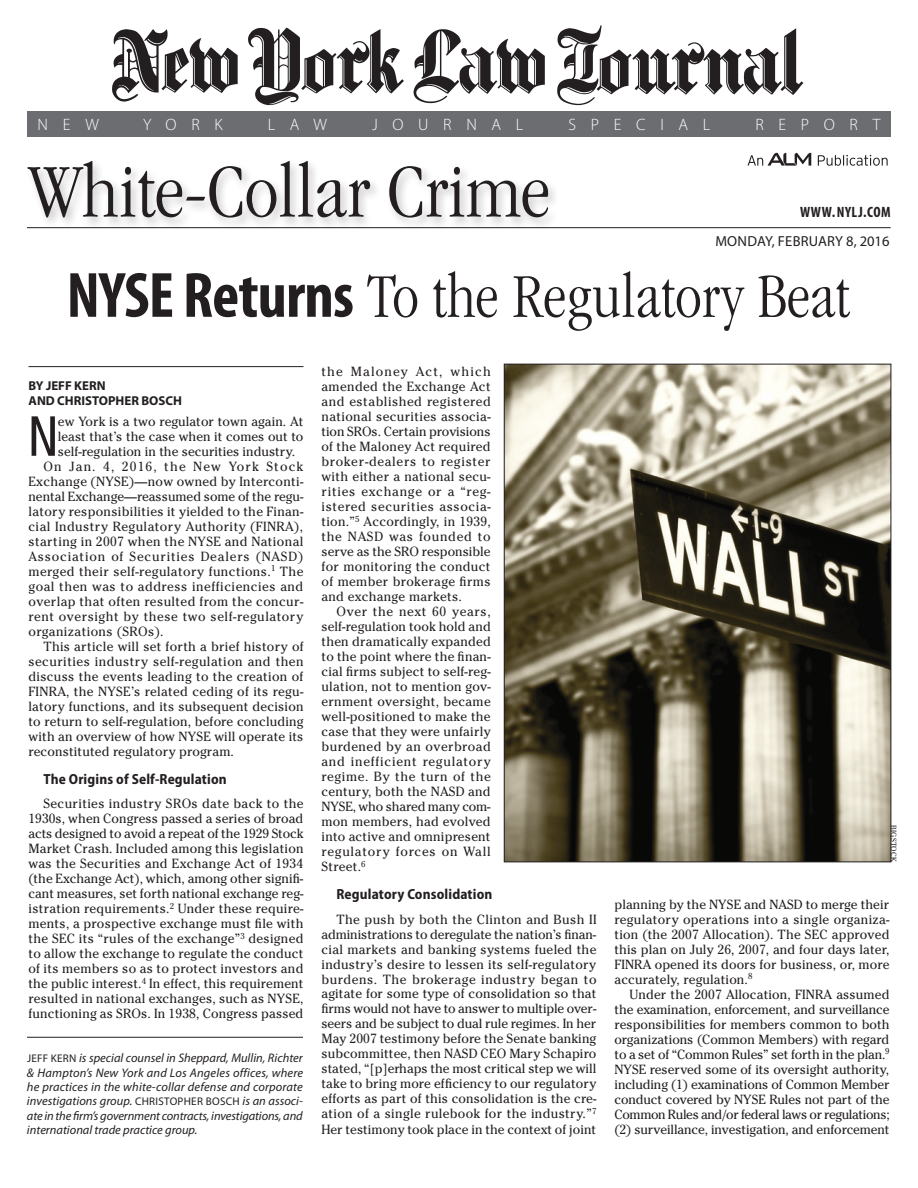
<style>
.page{position:relative;width:918px;height:1188px;background:#fff}
.page>*{position:absolute;margin:0;border:0;box-sizing:border-box;transform-origin:0 0}
.t1{font:300 condensed 78.45px "ITC Garamond Std";color:#231f20}
.t2{font:300 condensed 64.5px "ITC Garamond Std";color:#231f20}
.t3{font:condensed 55.2px "Helvetica Neue LT Std";color:#231f20;scale:.96 1}
.t4{font:300 16.5px "Myriad Pro";letter-spacing:.89em;color:#fff}
.t5{font:700 condensed 15px "Myriad Pro";letter-spacing:.04em;color:#231f20}
.t6{font:700 semi-condensed 14.7px "Myriad Pro";letter-spacing:.01em;color:#231f20}
.t7{font:14.55px "Myriad Pro";color:#231f20}
.t8{font:13.2px/15px "Cheltenham Std";letter-spacing:.02em;color:#231f20;text-align:justify}
.t9{font:13.2px "Cheltenham Std";color:#231f20}
.t10{font:13.2px "Cheltenham Std";letter-spacing:.04em;color:#231f20}
.t11{font:13.2px "Cheltenham Std";letter-spacing:.06em;color:#231f20}
.t12{font:13.2px "Cheltenham Std";letter-spacing:.09em;color:#231f20}
.t13{font:700 12.9px/15px "Myriad Pro";color:#231f20}
.t14{font:italic 12.45px/14.4px "Myriad Pro";color:#231f20;text-align:justify}
.t15{font:7.5px "Cheltenham Std";letter-spacing:.03em;color:#231f20}
.s1{font-family:"Myriad Pro";font-weight:700}
.s2{font-style:normal;font-size:11.1px}
</style>
<div class="page">
<hr style="left:28px;top:366px;width:275px;height:1px;background:#231f20">
<hr style="left:27px;top:1037px;width:276px;height:1px;background:#231f20">
<img style="left:506px;top:366px;width:383px;height:494px">
<img style="left:112px;top:25px;width:692px;height:81px">
<hr style="left:27px;top:227px;width:864px;height:1px;background:#231f20">
<svg style="left:818px;top:155px;width:70px;height:11px"></svg>
<svg style="left:748px;top:153px;width:63px;height:13px"></svg>
<div style="left:27px;top:111px;width:864px;height:26px;background:#6c6d70"></div>
<div style="left:24px;top:159px;width:536px;height:72px;background:#231f20;opacity:.25"></div>
<p class="t4" style="left:38px;top:116px;width:63px">NEW</p>
<p class="t4" style="left:143px;top:116px;width:81px">YORK</p>
<p class="t4" style="left:268px;top:116px;width:61px">LAW</p>
<p class="t4" style="left:372px;top:116px;width:153px">JOURNAL</p>
<p class="t4" style="left:568px;top:116px;width:143px">SPECIAL</p>
<p class="t4" style="left:755px;top:116px;width:127px">REPORT</p>
<h1 class="t1" style="left:28px;top:149px;width:523px">White-Collar Crime</h1>
<p class="t5" style="left:800px;top:202px;width:92px">WWW. NYLJ.COM</p>
<p class="t7" style="left:715px;top:232px;width:176px">MON DAY, FEBRUARY 8, 2016</p>
<h2 class="t2" style="left:67px;top:261px;width:785px"><span class="s1">NYSE RETURNS</span> To the Regulatory Beat</h2>
<p class="t13" style="left:29px;top:378px;width:155px">BY JEFF KERN<br>AND CHRISTOPHER BOSCH</p>
<h3 class="t3" style="left:28px;top:404px;width:32px">N</h3>
<p class="t8" style="left:58px;top:414px;width:247px">ew York is a two regulator town again. At</p>
<p class="t9" style="left:58px;top:428px;width:247px">least that’s the case when it comes out to</p>
<p class="t9" style="left:58px;top:443px;width:239px">self-regulation in the securities industry.</p>
<p class="t12" style="left:43px;top:458px;width:261px">On Jan. 4, 2016, the New York Stock</p>
<p class="t8" style="left:28px;top:474px;width:276px">Exchange (NYSE)—now owned by Interconti-</p>
<p class="t9" style="left:28px;top:488px;width:276px">nental Exchange—reassumed some of the regu-</p>
<p class="t8" style="left:28px;top:504px;width:276px">latory responsibilities it yielded to the Finan-</p>
<p class="t8" style="left:28px;top:519px;width:276px">cial Industry Regulatory Authority (FINRA),</p>
<p class="t8" style="left:28px;top:534px;width:277px">starting in 2007 when the NYSE and National</p>
<p class="t11" style="left:28px;top:548px;width:276px">Association of Securities Dealers (NASD)</p>
<p class="t8" style="left:28px;top:564px;width:276px">merged their self-regulatory functions.<sup>1</sup> The</p>
<p class="t10" style="left:29px;top:578px;width:276px">goal then was to address inefficiencies and</p>
<p class="t8" style="left:29px;top:594px;width:276px">overlap that often resulted from the concur-</p>
<p class="t10" style="left:29px;top:608px;width:276px">rent oversight by these two self-regulatory</p>
<p class="t8" style="left:29px;top:624px;width:137px">organizations (SROs).</p>
<p class="t8" style="left:44px;top:639px;width:262px">This article will set forth a brief history of</p>
<p class="t8" style="left:29px;top:654px;width:277px">securities industry self-regulation and then</p>
<p class="t8" style="left:29px;top:669px;width:276px">discuss the events leading to the creation of</p>
<p class="t8" style="left:29px;top:684px;width:276px">FINRA, the NYSE’s related ceding of its regu-</p>
<p class="t8" style="left:29px;top:699px;width:277px">latory functions, and its subsequent decision</p>
<p class="t8" style="left:29px;top:714px;width:276px">to return to self-regulation, before concluding</p>
<p class="t8" style="left:29px;top:729px;width:276px">with an overview of how NYSE will operate its</p>
<p class="t8" style="left:29px;top:744px;width:207px">reconstituted regulatory program.</p>
<p class="t6" style="left:44px;top:770px;width:185px">The Origins of Self-Regulation</p>
<p class="t8" style="left:28px;top:796px;width:277px;text-indent:15px">Securities industry SROs date back to the 1930s, when Congress passed a series of broad acts designed to avoid a repeat of the 1929 Stock Market Crash. Included among this legislation was the Securities and Exchange Act of 1934 (the Exchange Act), which, among other signifi&shy;cant measures, set forth national exchange reg&shy;istration requirements.<sup>2</sup> Under these require&shy;ments, a prospective exchange must file with the SEC its “rules of the exchange”<sup>3</sup> designed to allow the exchange to regulate the conduct of its members so as to protect investors and the public interest.<sup>4</sup> In effect, this requirement resulted in national exchanges, such as NYSE, functioning as SROs. In 1938, Congress passed</p>
<p class="t14" style="left:27px;top:1051px;width:278px"><span class="s2">JEFF KERN</span> is special counsel in Sheppard, Mullin, Richter &amp; Hampton’s New York and Los Angeles offices, where he practices in the white-collar defense and corporate investigations group. <span class="s2">CHRISTOPHER BOSCH</span> is an associ&shy;ate in the firm’s government contracts, investigations, and international trade practice group.</p>
<p class="t8" style="left:322px;top:364px;width:171px">the Maloney Act, which amended the Exchange Act and established registered national securities associa&shy;tion SROs. Certain provisions of the Maloney Act required broker-dealers to register with either a national secu&shy;rities exchange or a “reg&shy;istered securities associa&shy;tion.”<sup>5</sup> Accordingly, in 1939, the NASD was founded to serve as the SRO responsible for monitoring the conduct of member brokerage firms and exchange markets.</p>
<p class="t8" style="left:322px;top:604px;width:171px;text-indent:15px">Over the next 60 years, self-regulation took hold and then dramatically expanded to the point where the finan&shy;cial firms subject to self-reg&shy;ulation, not to mention gov&shy;ernment oversight, became well-positioned to make the case that they were unfairly burdened by an overbroad and inefficient regulatory regime. By the turn of the century, both the NASD and NYSE, who shared many com&shy;mon members, had evolved into active and omnipresent regulatory forces on Wall Street.<sup>6</sup></p>
<p class="t6" style="left:337px;top:885px;width:157px">Regulatory Consolidation</p>
<p class="t8" style="left:322px;top:912px;width:277px;text-indent:15px">The push by both the Clinton and Bush II administrations to deregulate the nation’s finan&shy;cial markets and banking systems fueled the industry’s desire to lessen its self-regulatory burdens. The brokerage industry began to agitate for some type of consolidation so that firms would not have to answer to multiple over&shy;seers and be subject to dual rule regimes. In her May 2007 testimony before the Senate banking subcommittee, then NASD CEO Mary Schapiro stated, “[p]erhaps the most critical step we will take to bring more efficiency to our regulatory efforts as part of this consolidation is the cre&shy;ation of a single rulebook for the industry.”<sup>7<br></sup>Her testimony took place in the context of joint</p>
<p class="t15" style="left:898px;top:825px;width:38px;rotate:90deg">BIGSTOCK</p>
<p class="t8" style="left:615px;top:897px;width:277px">planning by the NYSE and NASD to merge their regulatory operations into a single organiza&shy;tion (the 2007 Allocation). The SEC approved this plan on July 26, 2007, and four days later, FINRA opened its doors for business, or, more accurately, regulation.<sup>8</sup></p>
<p class="t8" style="left:615px;top:987px;width:277px;text-indent:15px">Under the 2007 Allocation, FINRA assumed the examination, enforcement, and surveillance responsibilities for members common to both organizations (Common Members) with regard to a set of “Common Rules” set forth in the plan.<sup>9<br></sup>NYSE reserved some of its oversight authority, including (1) examinations of Common Member conduct covered by NYSE Rules not part of the Common Rules and/or federal laws or regulations; (2) surveillance, investigation, and enforcement</p>
</div>
